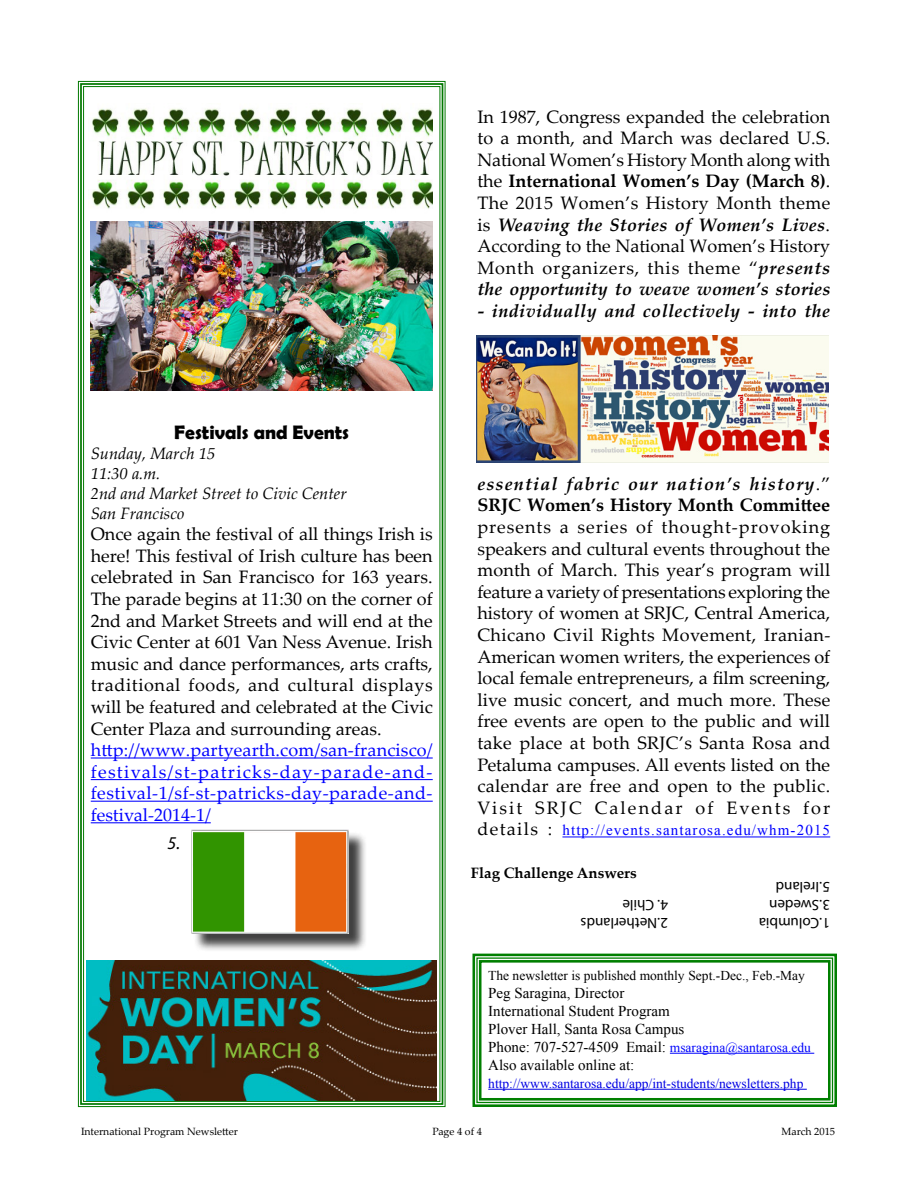
<style>
.page{position:relative;width:918px;height:1188px;background:#fff}
.page>*{position:absolute;margin:0;border:0;box-sizing:border-box;transform-origin:0 0}
.t1{font:700 19.5px "Berlin Sans FB Demi";color:#000}
.t2{font:18px/21.6px "Palatino Linotype";letter-spacing:.01em;color:#000;text-align:justify}
.t3{font:18px/21.6px "Palatino Linotype";letter-spacing:.03em;color:#00f;text-align:justify}
.t4{font:italic 700 18px/21.6px "Palatino Linotype";letter-spacing:.065em;color:#000}
.t5{font:italic 700 18px "Palatino Linotype";letter-spacing:.025em;color:#000}
.t6{font:italic 18px "Myriad Pro";color:#000}
.t7{font:italic 16.5px/19.8px "Palatino Linotype";color:#000}
.t8{font:15px/18px "Times New Roman";color:#000}
.t9{font:15px/18px "Myriad Pro";color:#000}
.t10{font:15px "Times New Roman";letter-spacing:.075em;color:#00f}
.t11{font:700 15px "Palatino Linotype";color:#000}
.t12{font:13.5px "Times New Roman";color:#0000e3}
.t13{font:13.5px "Times New Roman";color:#000}
.t14{font:10.5px "Palatino Linotype";color:#000}
.s1{font-weight:700}
.s2{font-weight:700;font-style:italic}
.s3{font-weight:400;font-style:normal}
.s4{font-style:normal}
.s5{font-family:"Palatino Linotype";font-size:18px;color:#000}
.s6{font-size:13.5px;color:#0004fc}
</style>
<div class="page">
<hr style="left:562px;top:837px;width:268px;height:1px;background:#00f">
<svg style="left:78px;top:81px;width:368px;height:1026px"></svg>
<div style="left:80px;top:83px;width:363px;height:1022px;border:2px solid #027800"></div>
<img style="left:88px;top:104px;width:345px;height:110px">
<img style="left:91px;top:221px;width:342px;height:170px">
<img style="left:477px;top:335px;width:351px;height:128px">
<img style="left:86px;top:960px;width:351px;height:140px">
<div style="left:193px;top:832px;width:175px;height:120px;background:#000;opacity:.75"></div>
<img style="left:191px;top:830px;width:158px;height:103px">
<svg style="left:472px;top:953px;width:365px;height:154px"></svg>
<div style="left:476px;top:957px;width:357px;height:146px;border:1px solid #007f00"></div>
<div style="left:479px;top:960px;width:352px;height:141px;border:3px solid #007f00"></div>
<p class="t2" style="left:477px;top:105px;width:355px">In 1987, Congress expanded the celebration to a month, and March was declared U.S.<br>National Women’s History Month along with the <span class="s1">International Women’s Day (March 8)</span>.<br>The 2015 Women’s History Month theme is <span class="s2">Weaving the Stories of Women’s Lives</span>.<br>According to the National Women’s History Month organizers, this theme “<span class="s2">presents the opportunity to weave women’s stories</span></p>
<p class="t5" style="left:477px;top:298px;width:354px">- individually and collectively - into the</p>
<p class="t1" style="left:174px;top:421px;width:176px">Festivals and Events</p>
<p class="t7" style="left:91px;top:443px;width:258px">Sunday, March 15<br>11:30 a.m.<br>2nd and Market Street to Civic Center<br>San Francisco</p>
<p class="t2" style="left:91px;top:523px;width:344px">Once again the festival of all things Irish is here! This festival of Irish culture has been celebrated in San Francisco for 163 years.<br>The parade begins at 11:30 on the corner of 2nd and Market Streets and will end at the Civic Center at 601 Van Ness Avenue. Irish music and dance performances, arts crafts, traditional foods, and cultural displays will be featured and celebrated at the Civic Center Plaza and surrounding areas.</p>
<p class="t3" style="left:91px;top:739px;width:343px">http://www.partyearth.com/san-francisco/ festivals/st-patricks-day-parade-and&shy;festival-1/sf-st-patricks-day-parade-and&shy;festival-2014-1/</p>
<p class="t6" style="left:168px;top:832px;width:14px">5.</p>
<p class="t4" style="left:477px;top:472px;width:355px">essential fabric our nation’s history<span class="s3">.”<br></span><span class="s4">SRJC Women’s History Month Committee</span></p>
<p class="t2" style="left:477px;top:515px;width:355px">presents a series of thought-provoking speakers and cultural events throughout the month of March. This year’s program will feature a variety of presentations exploring the history of women at SRJC, Central America, Chicano Civil Rights Movement, Iranian-American women writers, the experiences of local female entrepreneurs, a film screening, live music concert, and much more. These free events are open to the public and will take place at both SRJC’s Santa Rosa and Petaluma campuses. All events listed on the calendar are free and open to the public.<br>Visit SRJC Calendar of Events for</p>
<p class="t10" style="left:477px;top:820px;width:354px"><span class="s5">details :</span> http://events.santarosa.edu/whm-2015</p>
<p class="t11" style="left:471px;top:862px;width:167px">Flag Challenge Answers</p>
<p class="t9" style="left:668px;top:915px;width:47px;rotate:-180deg">4. Chile</p>
<p class="t9" style="left:830px;top:915px;width:62px;rotate:-180deg">3.Sweden<br>5.Ireland</p>
<p class="t9" style="left:668px;top:933px;width:89px;rotate:-180deg">2.Netherlands</p>
<p class="t9" style="left:830px;top:933px;width:73px;rotate:-180deg">1.Columbia</p>
<p class="t13" style="left:488px;top:966px;width:318px">The newsletter is published monthly Sept.-Dec., Feb.-May</p>
<p class="t8" style="left:488px;top:984px;width:324px">Peg Saragina, Director<br>International Student Program<br>Plover Hall, Santa Rosa Campus<br>Phone: 707-527-4509 Email: <span class="s6">msaragina@santarosa.edu </span>Also available online at:</p>
<p class="t12" style="left:488px;top:1074px;width:317px">http://www.santarosa.edu/app/int-students/newsletters.php</p>
<p class="t14" style="left:81px;top:1124px;width:158px">International Program Newsletter</p>
<p class="t14" style="left:432px;top:1124px;width:51px">Page 4 of 4</p>
<p class="t14" style="left:781px;top:1124px;width:55px">March 2015</p>
</div>
